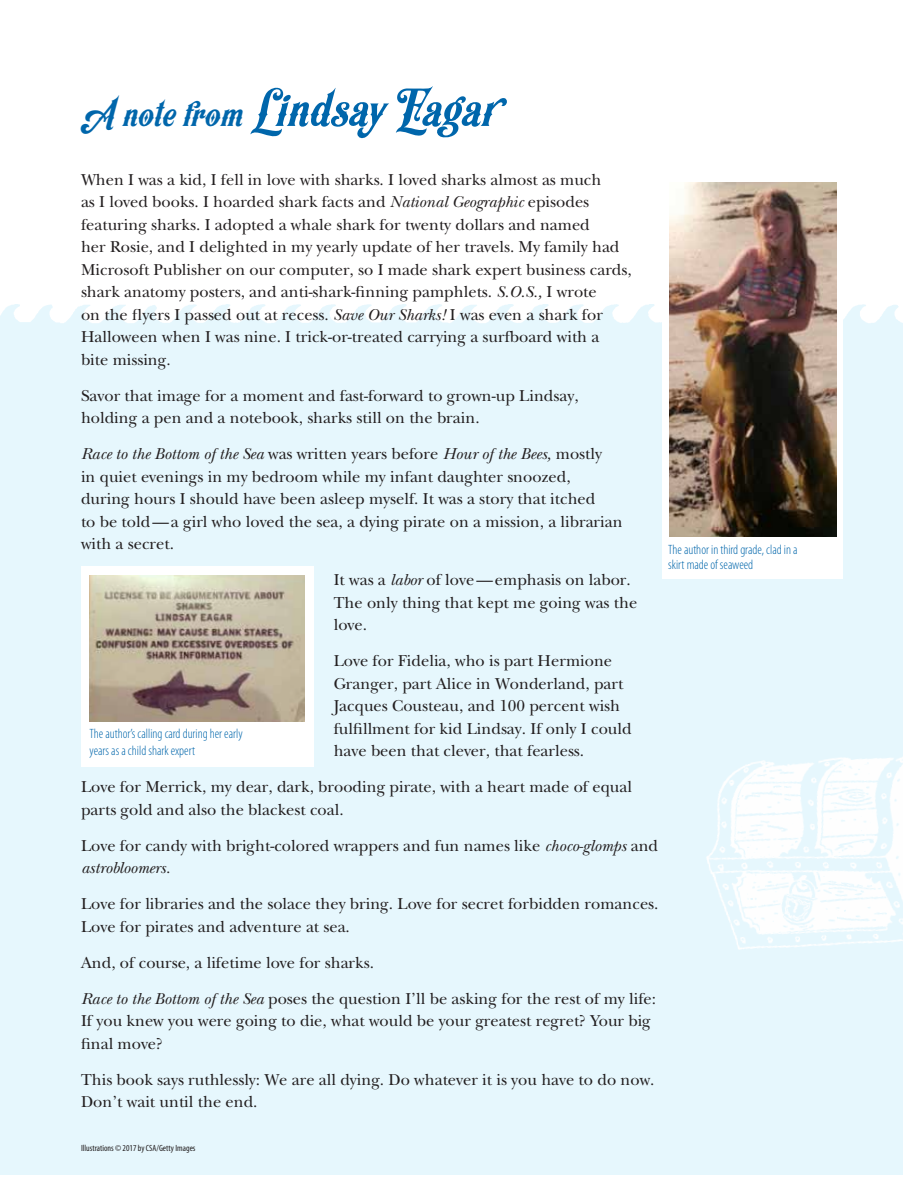
<style>
.page{position:relative;width:918px;height:1188px;background:#fff}
.page>*{position:absolute;margin:0;border:0;box-sizing:border-box;transform-origin:0 0}
.t1{font:60px "Appleton";color:#0066ab}
.t2{font:16.5px/22.5px "ITC New Baskerville";color:#231f20}
.t3{font:300 condensed 13.5px/15px "Myriad Pro";color:#0066ab}
.t4{font:condensed 9px "Myriad Pro";color:#231f20}
.s1{font-size:42px}
.s2{font-style:italic}
</style>
<div class="page">
<div style="left:0;top:397px;width:903px;height:777px;background:#e6f7fd"></div>
<div style="left:81px;top:566px;width:232px;height:201px;background:#fff"></div>
<img style="left:89px;top:575px;width:215px;height:146px">
<div style="left:662px;top:174px;width:180px;height:405px;background:#fff"></div>
<img style="left:669px;top:182px;width:167px;height:355px">
<img style="left:706px;top:757px;width:197px;height:193px">
<h1 class="t1" style="left:81px;top:67px;width:427px"><span class="s1">A note from</span> Lindsay Eagar</h1>
<p class="t2" style="left:81px;top:168px;width:552px">When I was a kid, I fell in love with sharks. I loved sharks almost as much<br>as I loved books. I hoarded shark facts and <span class="s2">National Geographic</span> episodes featuring sharks. I adopted a whale shark for twenty dollars and named<br>her Rosie, and I delighted in my yearly update of her travels. My family had Microsoft Publisher on our computer, so I made shark expert business cards, shark anatomy posters, and anti-shark-finning pamphlets. <span class="s2">S.O.S.,</span> I wrote<br>on the flyers I passed out at recess. <span class="s2">Save Our Sharks!</span> I was even a shark for Halloween when I was nine. I trick-or-treated carrying a surfboard with a<br>bite missing.</p>
<p class="t2" style="left:81px;top:384px;width:499px">Savor that image for a moment and fast-forward to grown-up Lindsay, holding a pen and a notebook, sharks still on the brain.</p>
<p class="t2" style="left:81px;top:442px;width:543px"><span class="s2">Race to the Bottom of the Sea</span> was written years before <span class="s2">Hour of the Bees,</span> mostly<br>in quiet evenings in my bedroom while my infant daughter snoozed, during hours I should have been asleep myself. It was a story that itched<br>to be told—a girl who loved the sea, a dying pirate on a mission, a librarian with a secret.</p>
<p class="t2" style="left:334px;top:568px;width:305px">It was a <span class="s2">labor</span> of love—emphasis on labor.<br>The only thing that kept me going was the love.</p>
<p class="t2" style="left:334px;top:649px;width:299px">Love for Fidelia, who is part Hermione Granger, part Alice in Wonderland, part Jacques Cousteau, and 100 percent wish fulfillment for kid Lindsay. If only I could have been that clever, that fearless.</p>
<p class="t2" style="left:81px;top:775px;width:553px">Love for Merrick, my dear, dark, brooding pirate, with a heart made of equal parts gold and also the blackest coal.</p>
<p class="t2" style="left:81px;top:834px;width:579px">Love for candy with bright-colored wrappers and fun names like <span class="s2">choco-glomps</span> and <span class="s2">astrobloomers.</span></p>
<p class="t2" style="left:81px;top:892px;width:579px">Love for libraries and the solace they bring. Love for secret forbidden romances.<br>Love for pirates and adventure at sea.</p>
<p class="t2" style="left:81px;top:944px;width:577px;line-height:36px">And, of course, a lifetime love for sharks.<br><span class="s2">Race to the Bottom of the Sea</span> poses the question I’ll be asking for the rest of my life:</p>
<p class="t2" style="left:81px;top:1009px;width:571px">If you knew you were going to die, what would be your greatest regret? Your big final move?</p>
<p class="t2" style="left:81px;top:1068px;width:575px">This book says ruthlessly: We are all dying. Do whatever it is you have to do now.<br>Don’t wait until the end.</p>
<p class="t3" style="left:90px;top:725px;width:154px;line-height:16.5px">The author’s calling card during her early years as a child shark expert</p>
<p class="t3" style="left:668px;top:542px;width:131px">The author in third grade, clad in a skirt made of seaweed</p>
<p class="t4" style="left:81px;top:1143px;width:116px">Illustrations © 2017 by CSA/Getty Images</p>
</div>
